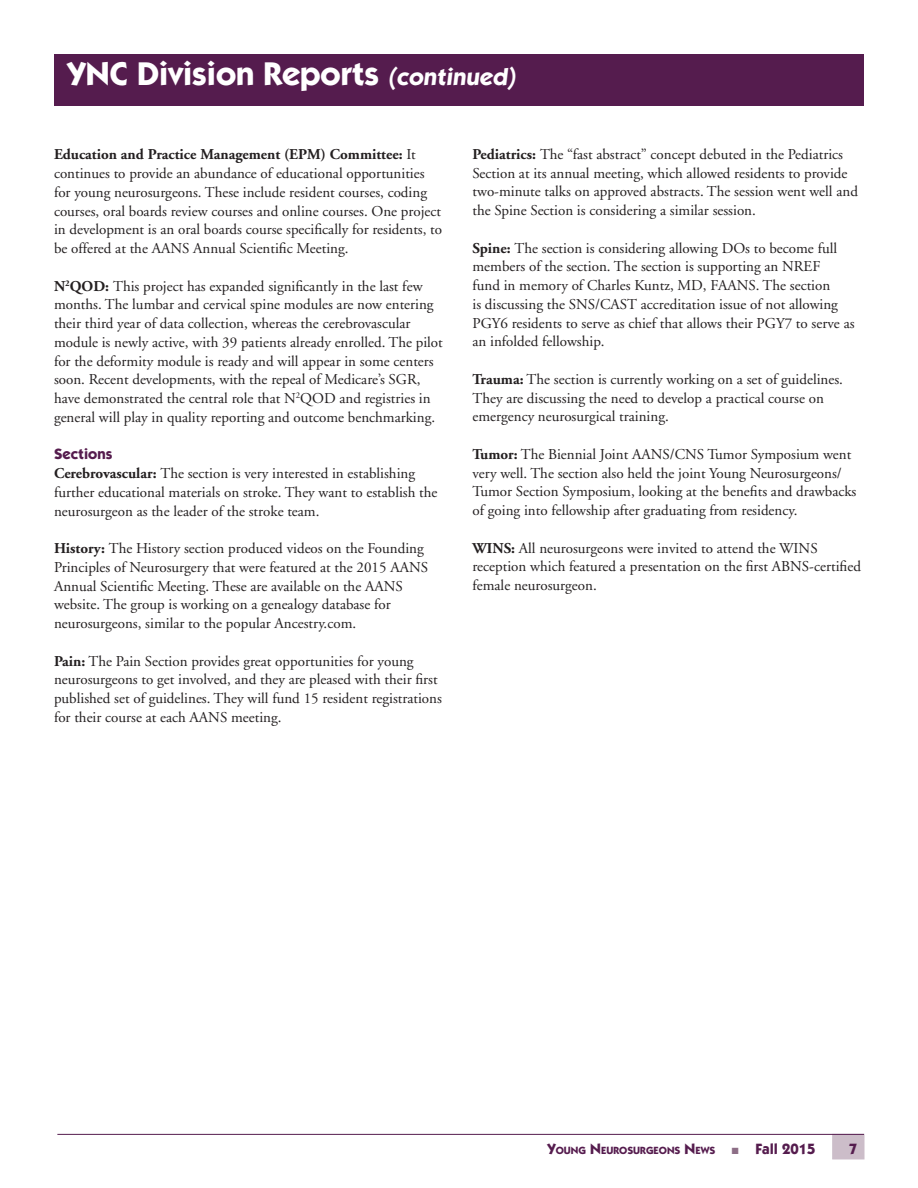
<style>
.page{position:relative;width:918px;height:1188px;background:#fff}
.page>*{position:absolute;margin:0;border:0;box-sizing:border-box;transform-origin:0 0}
.story_reverse_title{font:700 33px "Itc Kabel";color:#fff}
.t1{font:15px/18.8px "Adobe Garamond";color:#231f20}
.heading_in_article{font:700 15px "Itc Kabel";color:#551c4e}
.t2{font:700 10.5px "Itc Kabel";color:#551c4e}
.s1{font-size:24px}
.s2{font-weight:700}
.s3{font-size:15px}
.s4{color:#8d6e86}
</style>
<div class="page">
<div style="left:832px;top:1134px;width:32px;height:25px;background:#ccbdc9"></div>
<hr style="left:57px;top:1134px;width:807px;height:1px;background:#551c4e">
<div style="left:54px;top:54px;width:810px;height:52px;background:#551c4e"></div>
<p class="story_reverse_title" style="left:68px;top:54px;width:453px">YNC Division Reports <span class="s1">(continued)</span></p>
<p class="t1" style="left:54px;top:146px;width:390px"><span class="s2">Education and Practice Management (EPM) Committee:</span> It continues to provide an abundance of educational opportunities for young neurosurgeons. These include resident courses, coding courses, oral boards review courses and online courses. One project in development is an oral boards course specifically for residents, to be offered at the AANS Annual Scientific Meeting.</p>
<p class="t1" style="left:54px;top:277px;width:390px"><span class="s2">N</span><sup>2</sup><span class="s2">QOD:</span> This project has expanded significantly in the last few months. The lumbar and cervical spine modules are now entering their third year of data collection, whereas the cerebrovascular module is newly active, with 39 patients already enrolled. The pilot for the deformity module is ready and will appear in some centers soon. Recent developments, with the repeal of Medicare’s SGR, have demonstrated the central role that N<sup>2</sup>QOD and registries in general will play in quality reporting and outcome benchmarking.</p>
<p class="heading_in_article" style="left:54px;top:445px;width:60px">Sections</p>
<p class="t1" style="left:54px;top:464px;width:385px"><span class="s2">Cerebrovascular:</span> The section is very interested in establishing further educational materials on stroke. They want to establish the neurosurgeon as the leader of the stroke team.</p>
<p class="t1" style="left:54px;top:539px;width:376px"><span class="s2">History:</span> The History section produced videos on the Founding Principles of Neurosurgery that were featured at the 2015 AANS Annual Scientific Meeting. These are available on the AANS website. The group is working on a genealogy database for neurosurgeons, similar to the popular Ancestry.com.</p>
<p class="t1" style="left:54px;top:652px;width:390px"><span class="s2">Pain:</span> The Pain Section provides great opportunities for young neurosurgeons to get involved, and they are pleased with their first published set of guidelines. They will fund 15 resident registrations for their course at each AANS meeting.</p>
<p class="t1" style="left:472px;top:145px;width:387px"><span class="s2">Pediatrics:</span> The “fast abstract” concept debuted in the Pediatrics Section at its annual meeting, which allowed residents to provide two-minute talks on approved abstracts. The session went well and the Spine Section is considering a similar session.</p>
<p class="t1" style="left:472px;top:239px;width:384px"><span class="s2">Spine:</span> The section is considering allowing DOs to become full members of the section. The section is supporting an NREF<br>fund in memory of Charles Kuntz, MD, FAANS. The section<br>is discussing the SNS/CAST accreditation issue of not allowing PGY6 residents to serve as chief that allows their PGY7 to serve as an infolded fellowship.</p>
<p class="t1" style="left:472px;top:370px;width:372px"><span class="s2">Trauma:</span> The section is currently working on a set of guidelines.<br>They are discussing the need to develop a practical course on emergency neurosurgical training.</p>
<p class="t1" style="left:472px;top:445px;width:385px"><span class="s2">Tumor:</span> The Biennial Joint AANS/CNS Tumor Symposium went very well. The section also held the joint Young Neurosurgeons/ Tumor Section Symposium, looking at the benefits and drawbacks of going into fellowship after graduating from residency.</p>
<p class="t1" style="left:472px;top:539px;width:390px"><span class="s2">WINS:</span> All neurosurgeons were invited to attend the WINS reception which featured a presentation on the first ABNS-certified female neurosurgeon.</p>
<p class="t2" style="left:547px;top:1144px;width:270px"><span class="s3">Y</span>OUNG <span class="s3">N</span>EUROSURGEONS <span class="s3">N</span>EWS <span class="s4">■</span> <span class="s3">Fall 2015</span></p>
<p class="heading_in_article" style="left:849px;top:1139px;width:10px">7</p>
</div>
